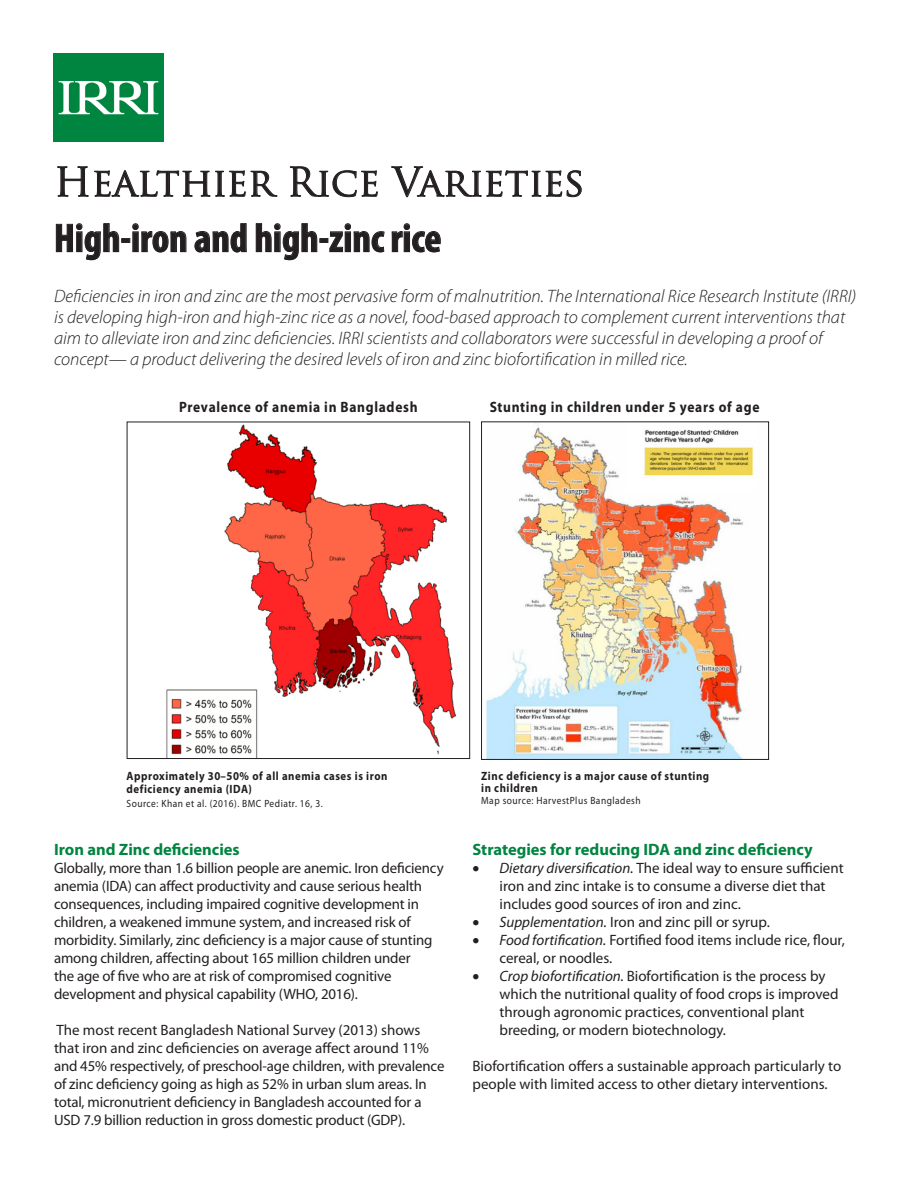
<style>
.page{position:relative;width:918px;height:1188px;background:#fff}
.page>*{position:absolute;margin:0;border:0;box-sizing:border-box;transform-origin:0 0}
.t1{font:700 condensed 40.5px "Myriad Pro";color:#231f20}
.t2{font:39px "Trajan Pro";color:#231f20}
.t3{font:italic 300 18px/21px "Myriad Pro";color:#231f20}
.Heading_1{font:700 16.5px "Myriad Pro";color:#008540}
.List_Paragraph{font:15px/18px "Myriad Pro";letter-spacing:-.01em;color:#231f20}
.t4{font:700 15px "Myriad Pro";letter-spacing:.05em;color:#231f20;scale:.9 1}
.t5{font:700 12px/13.5px "Myriad Pro";letter-spacing:.05em;color:#231f20;scale:.9 1}
.t6{font:10.5px "Myriad Pro";letter-spacing:.05em;color:#231f20;scale:.9 1}
.s1{font-style:italic}
</style>
<div class="page">
<img style="left:54px;top:54px;width:110px;height:88px">
<svg style="left:57px;top:166px;width:221px;height:31px"></svg>
<svg style="left:290px;top:166px;width:88px;height:31px"></svg>
<svg style="left:391px;top:166px;width:191px;height:31px"></svg>
<svg style="left:56px;top:223px;width:63px;height:37px"></svg>
<div style="left:121px;top:238px;width:9px;height:5px;border:1px solid #231f20"></div>
<svg style="left:132px;top:223px;width:55px;height:30px"></svg>
<svg style="left:194px;top:223px;width:53px;height:30px"></svg>
<svg style="left:256px;top:223px;width:61px;height:37px"></svg>
<div style="left:320px;top:238px;width:8px;height:5px;border:1px solid #231f20"></div>
<svg style="left:329px;top:223px;width:56px;height:30px"></svg>
<svg style="left:391px;top:223px;width:50px;height:30px"></svg>
<img style="left:166px;top:424px;width:291px;height:333px">
<div style="left:127px;top:422px;width:343px;height:337px;border:1px solid #231f20"></div>
<img style="left:486px;top:423px;width:272px;height:335px">
<div style="left:481px;top:421px;width:288px;height:339px;border:1px solid #231f20"></div>
<p class="t2" style="left:54px;top:157px;width:532px">Healthier Rice Varieties</p>
<p class="t1" style="left:54px;top:216px;width:389px">High-iron and high-zinc rice</p>
<p class="t3" style="left:54px;top:286px;width:804px">Deficiencies in iron and zinc are the most pervasive form of malnutrition. The International Rice Research Institute (IRRI) is developing high-iron and high-zinc rice as a novel, food-based approach to complement current interventions that aim to alleviate iron and zinc deficiencies. IRRI scientists and collaborators were successful in developing a proof of concept— a product delivering the desired levels of iron and zinc biofortification in milled rice.</p>
<p class="t4" style="left:179px;top:399px;width:266px">Prevalence of anemia in Bangladesh</p>
<p class="t4" style="left:490px;top:399px;width:301px">Stunting in children under 5 years of age</p>
<p class="t5" style="left:127px;top:769px;width:291px">Approximately 30–50% of all anemia cases is iron deficiency anemia (IDA)</p>
<p class="t6" style="left:127px;top:797px;width:219px">Source: Khan et al. (2016). BMC Pediatr. 16, 3.</p>
<p class="Heading_1" style="left:54px;top:841px;width:187px">Iron and Zinc deficiencies</p>
<p class="List_Paragraph" style="left:54px;top:860px;width:391px">Globally, more than 1.6 billion people are anemic. Iron deficiency anemia (IDA) can affect productivity and cause serious health consequences, including impaired cognitive development in children, a weakened immune system, and increased risk of morbidity. Similarly, zinc deficiency is a major cause of stunting among children, affecting about 165 million children under<br>the age of five who are at risk of compromised cognitive development and physical capability (WHO, 2016).</p>
<p class="List_Paragraph" style="left:54px;top:1022px;width:392px">The most recent Bangladesh National Survey (2013) shows that iron and zinc deficiencies on average affect around 11% and 45% respectively, of preschool-age children, with prevalence of zinc deficiency going as high as 52% in urban slum areas. In total, micronutrient deficiency in Bangladesh accounted for a USD 7.9 billion reduction in gross domestic product (GDP).</p>
<p class="t5" style="left:481px;top:769px;width:255px">Zinc deficiency is a major cause of stunting</p>
<p class="t5" style="left:481px;top:781px;width:64px">in children</p>
<p class="t6" style="left:481px;top:794px;width:179px">Map source: HarvestPlus Bangladesh</p>
<p class="Heading_1" style="left:472px;top:841px;width:342px">Strategies for reducing IDA and zinc deficiency</p>
<p class="List_Paragraph" style="left:500px;top:860px;width:346px;text-indent:-27px">• <span class="s1">Dietary diversification.</span> The ideal way to ensure sufficient iron and zinc intake is to consume a diverse diet that includes good sources of iron and zinc.</p>
<p class="List_Paragraph" style="left:472px;top:914px;width:299px">• <span class="s1">Supplementation.</span> Iron and zinc pill or syrup.</p>
<p class="List_Paragraph" style="left:500px;top:932px;width:347px;text-indent:-27px">• <span class="s1">Food fortification.</span> Fortified food items include rice, flour, cereal, or noodles.</p>
<p class="List_Paragraph" style="left:500px;top:968px;width:340px;text-indent:-27px">• <span class="s1">Crop biofortification.</span> Biofortification is the process by which the nutritional quality of food crops is improved through agronomic practices, conventional plant breeding, or modern biotechnology.</p>
<p class="List_Paragraph" style="left:472px;top:1058px;width:370px">Biofortification offers a sustainable approach particularly to people with limited access to other dietary interventions.</p>
</div>
